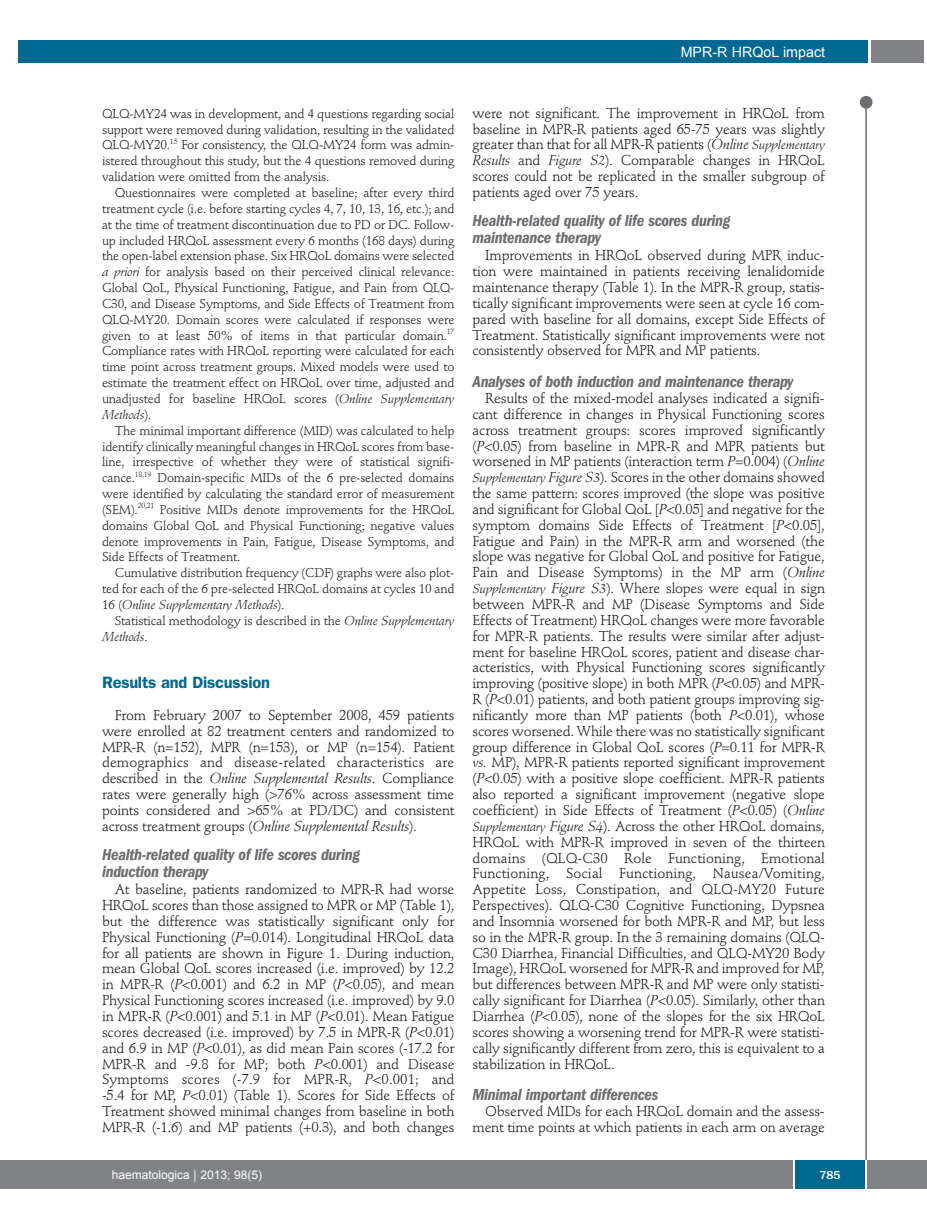
<style>
.page{position:relative;width:927px;height:1225px;background:#fff}
.page>*{position:absolute;margin:0;border:0;box-sizing:border-box;transform-origin:0 0}
.t1{font:italic 600 condensed 16.5px/16.5px "Franklin Gothic";letter-spacing:-.015em;color:#6c6d70}
.t2{font:600 16.5px "Franklin Gothic";letter-spacing:-.015em;color:#006991}
.t3{font:14.25px/15.9px "Stempel Schneidler";letter-spacing:-.015em;color:#231f20;text-align:justify}
.t4{font:14.25px "Arial";color:#fff}
.t5{font:12.75px/15.9px "Stempel Schneidler";letter-spacing:-.015em;color:#231f20;text-align:justify}
.t6{font:12px "Arial";color:#fff}
.t7{font:500 12px "Franklin Gothic";color:#fff}
.s1{font-style:italic}
.s2{font-style:italic;font-size:12.75px}
</style>
<div class="page">
<div style="left:860px;top:96px;width:12px;height:13px;background:#6c6d70;border-radius:50%"></div>
<hr style="left:865px;top:98px;width:2px;height:1062px;background:#6c6d70">
<div style="left:871px;top:40px;width:52px;height:22px;background:#808285"></div>
<div style="left:18px;top:40px;width:849px;height:22px;background:#006991"></div>
<div style="left:17px;top:1160px;width:910px;height:28px;background:#808285"></div>
<div style="left:795px;top:1160px;width:70px;height:28px;background:#006991"></div>
<hr style="left:793px;top:1160px;width:2px;height:28px;background:#fff">
<hr style="left:865px;top:1160px;width:2px;height:28px;background:#fff">
<div style="left:0;top:1160px;width:18px;height:28px;background:#808285"></div>
<p class="t4" style="left:681px;top:44px;width:146px">MPR-R HRQoL impact</p>
<p class="t5" style="left:102px;top:107px;width:354px">QLQ-MY24 was in development, and 4 questions regarding social support were removed during validation, resulting in the validated QLQ-MY20.<sup>15</sup> For consistency, the QLQ-MY24 form was admin&shy;istered throughout this study, but the 4 questions removed during validation were omitted from the analysis.</p>
<p class="t5" style="left:102px;top:186px;width:354px;text-indent:13px">Questionnaires were completed at baseline; after every third treatment cycle (i.e. before starting cycles 4, 7, 10, 13, 16, etc.); and at the time of treatment discontinuation due to PD or DC. Follow&shy;up included HRQoL assessment every 6 months (168 days) during the open-label extension phase. Six HRQoL domains were selected <span class="s1">a priori</span> for analysis based on their perceived clinical relevance:<br>Global QoL, Physical Functioning, Fatigue, and Pain from QLQ-C30, and Disease Symptoms, and Side Effects of Treatment from QLQ-MY20. Domain scores were calculated if responses were given to at least 50% of items in that particular domain.<sup>17<br></sup>Compliance rates with HRQoL reporting were calculated for each time point across treatment groups. Mixed models were used to estimate the treatment effect on HRQoL over time, adjusted and unadjusted for baseline HRQoL scores (<span class="s1">Online Supplementary Methods</span>).</p>
<p class="t5" style="left:102px;top:423px;width:354px;text-indent:13px">The minimal important difference (MID) was calculated to help identify clinically meaningful changes in HRQoL scores from base&shy;line, irrespective of whether they were of statistical signifi&shy;cance.<sup>18,19</sup> Domain-specific MIDs of the 6 pre-selected domains were identified by calculating the standard error of measurement (SEM).<sup>20,21</sup> Positive MIDs denote improvements for the HRQoL domains Global QoL and Physical Functioning; negative values denote improvements in Pain, Fatigue, Disease Symptoms, and Side Effects of Treatment.</p>
<p class="t5" style="left:102px;top:566px;width:354px;text-indent:13px">Cumulative distribution frequency (CDF) graphs were also plot&shy;ted for each of the 6 pre-selected HRQoL domains at cycles 10 and 16 (<span class="s1">Online Supplementary Methods</span>).</p>
<p class="t5" style="left:102px;top:614px;width:354px;text-indent:13px">Statistical methodology is described in the <span class="s1">Online Supplementary<br>Methods</span>.</p>
<p class="t2" style="left:102px;top:677px;width:169px">Results and Discussion</p>
<p class="t3" style="left:102px;top:708px;width:354px;text-indent:13px">From February 2007 to September 2008, 459 patients were enrolled at 82 treatment centers and randomized to MPR-R (n=152), MPR (n=153), or MP (n=154). Patient demographics and disease-related characteristics are described in the <span class="s1">Online Supplemental Results</span>. Compliance rates were generally high (&gt;76% across assessment time points considered and &gt;65% at PD/DC) and consistent across treatment groups (<span class="s1">Online Supplemental Results</span>).</p>
<p class="t1" style="left:102px;top:847px;width:259px">Health-related quality of life scores during induction therapy</p>
<p class="t3" style="left:102px;top:882px;width:354px;text-indent:13px">At baseline, patients randomized to MPR-R had worse HRQoL scores than those assigned to MPR or MP (Table 1), but the difference was statistically significant only for Physical Functioning (<span class="s1">P</span>=0.014). Longitudinal HRQoL data for all patients are shown in Figure 1. During induction, mean Global QoL scores increased (i.e. improved) by 12.2 in MPR-R (<span class="s1">P</span>&lt;0.001) and 6.2 in MP (<span class="s1">P</span>&lt;0.05), and mean Physical Functioning scores increased (i.e. improved) by 9.0 in MPR-R (<span class="s1">P</span>&lt;0.001) and 5.1 in MP (<span class="s1">P</span>&lt;0.01). Mean Fatigue scores decreased (i.e. improved) by 7.5 in MPR-R (<span class="s1">P</span>&lt;0.01) and 6.9 in MP (<span class="s1">P</span>&lt;0.01), as did mean Pain scores (-17.2 for MPR-R and -9.8 for MP; both <span class="s1">P</span>&lt;0.001) and Disease Symptoms scores (-7.9 for MPR-R, <span class="s1">P</span>&lt;0.001; and -5.4 for MP, <span class="s1">P</span>&lt;0.01) (Table 1). Scores for Side Effects of Treatment showed minimal changes from baseline in both MPR-R (-1.6) and MP patients (+0.3), and both changes</p>
<p class="t3" style="left:472px;top:106px;width:354px">were not significant. The improvement in HRQoL from baseline in MPR-R patients aged 65-75 years was slightly greater than that for all MPR-R patients (<span class="s1">Online</span> <span class="s2">Supplementary </span><span class="s1">Results</span> and <span class="s1">Figure S2</span>). Comparable changes in HRQoL scores could not be replicated in the smaller subgroup of patients aged over 75 years.</p>
<p class="t1" style="left:472px;top:214px;width:259px">Health-related quality of life scores during maintenance therapy</p>
<p class="t3" style="left:472px;top:249px;width:354px;text-indent:13px">Improvements in HRQoL observed during MPR induc&shy;tion were maintained in patients receiving lenalidomide maintenance therapy (Table 1). In the MPR-R group, statis&shy;tically significant improvements were seen at cycle 16 com&shy;pared with baseline for all domains, except Side Effects of Treatment. Statistically significant improvements were not consistently observed for MPR and MP patients.</p>
<p class="t1" style="left:472px;top:374px;width:322px">Analyses of both induction and maintenance therapy</p>
<p class="t3" style="left:472px;top:391px;width:354px;text-indent:13px">Results of the mixed-model analyses indicated a signifi&shy;cant difference in changes in Physical Functioning scores across treatment groups: scores improved significantly (<span class="s1">P</span>&lt;0.05) from baseline in MPR-R and MPR patients but worsened in MP patients (interaction term <span class="s1">P</span>=0.004) (<span class="s1">Online </span><span class="s2">Supplementary</span> <span class="s1">Figure S3</span>). Scores in the other domains showed the same pattern: scores improved (the slope was positive and significant for Global QoL [<span class="s1">P</span>&lt;0.05] and negative for the symptom domains Side Effects of Treatment [<span class="s1">P</span>&lt;0.05], Fatigue and Pain) in the MPR-R arm and worsened (the slope was negative for Global QoL and positive for Fatigue, Pain and Disease Symptoms) in the MP arm (<span class="s1">Online </span><span class="s2">Supplementary</span> <span class="s1">Figure S3</span>). Where slopes were equal in sign between MPR-R and MP (Disease Symptoms and Side Effects of Treatment) HRQoL changes were more favorable for MPR-R patients. The results were similar after adjust&shy;ment for baseline HRQoL scores, patient and disease char&shy;acteristics, with Physical Functioning scores significantly improving (positive slope) in both MPR (<span class="s1">P</span>&lt;0.05) and MPR-R (<span class="s1">P</span>&lt;0.01) patients, and both patient groups improving sig&shy;nificantly more than MP patients (both <span class="s1">P</span>&lt;0.01), whose scores worsened. While there was no statistically significant group difference in Global QoL scores (<span class="s1">P</span>=0.11 for MPR-R <span class="s1">vs.</span> MP), MPR-R patients reported significant improvement (<span class="s1">P</span>&lt;0.05) with a positive slope coefficient. MPR-R patients also reported a significant improvement (negative slope coefficient) in Side Effects of Treatment (<span class="s1">P</span>&lt;0.05) (<span class="s1">Online </span><span class="s2">Supplementary</span> <span class="s1">Figure S4</span>). Across the other HRQoL domains, HRQoL with MPR-R improved in seven of the thirteen domains (QLQ-C30 Role Functioning, Emotional Functioning, Social Functioning, Nausea/Vomiting, Appetite Loss, Constipation, and QLQ-MY20 Future Perspectives). QLQ-C30 Cognitive Functioning, Dypsnea and Insomnia worsened for both MPR-R and MP, but less so in the MPR-R group. In the 3 remaining domains (QLQ-C30 Diarrhea, Financial Difficulties, and QLQ-MY20 Body Image), HRQoL worsened for MPR-R and improved for MP, but differences between MPR-R and MP were only statisti&shy;cally significant for Diarrhea (<span class="s1">P</span>&lt;0.05). Similarly, other than Diarrhea (<span class="s1">P</span>&lt;0.05), none of the slopes for the six HRQoL scores showing a worsening trend for MPR-R were statisti&shy;cally significantly different from zero, this is equivalent to a stabilization in HRQoL.</p>
<p class="t1" style="left:472px;top:1087px;width:187px">Minimal important differences</p>
<p class="t3" style="left:472px;top:1104px;width:354px;text-align:right">Observed MIDs for each HRQoL domain and the assess&shy;ment time points at which patients in each arm on average</p>
<p class="t6" style="left:112px;top:1168px;width:152px">haematologica | 2013; 98(5)</p>
<p class="t7" style="left:819px;top:1171px;width:23px">785</p>
</div>
